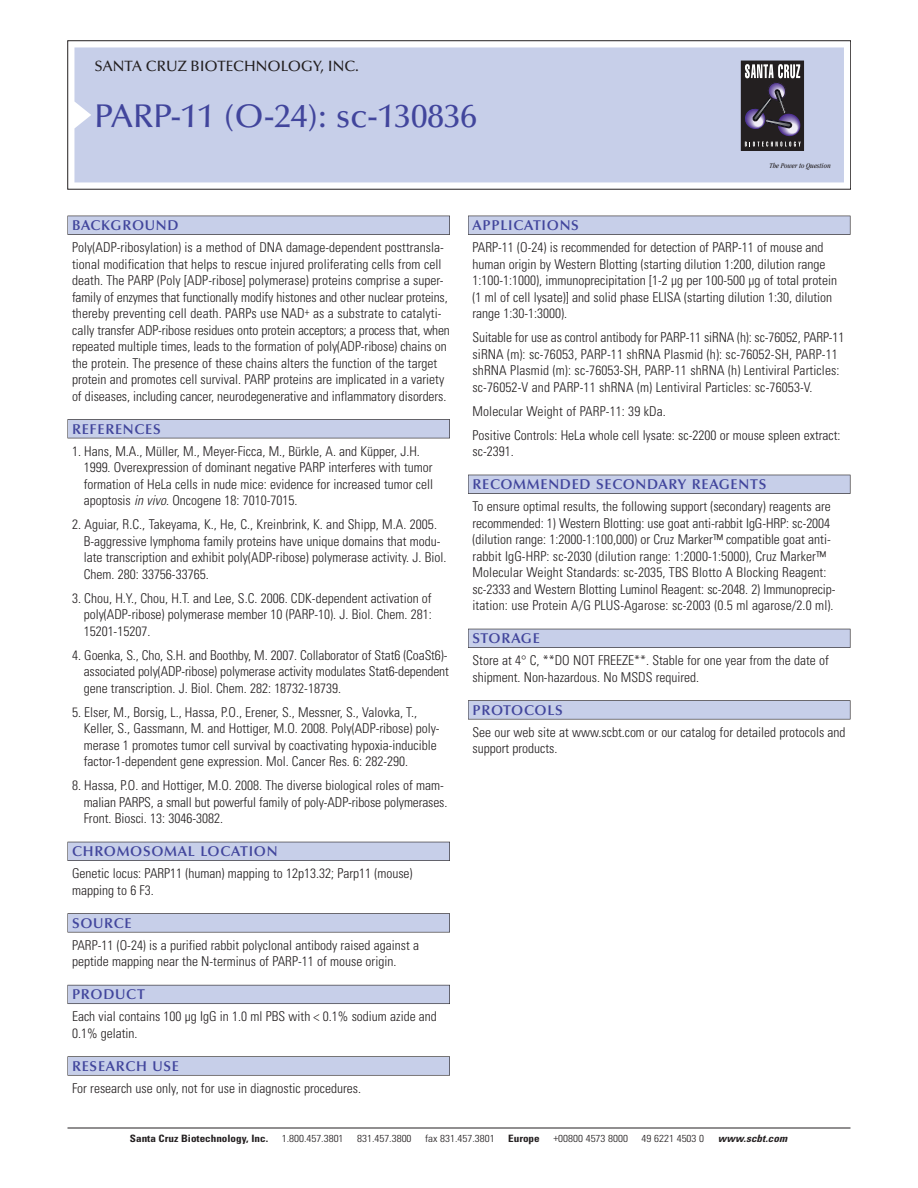
<style>
.page{position:relative;width:918px;height:1188px;background:#fff}
.page>*{position:absolute;margin:0;border:0;box-sizing:border-box;transform-origin:0 0}
.t1{font:500 33px "Optima";color:#41459c}
.t2{font:500 15px "Optima";color:#231f20}
.t3{font:600 14.25px "Optima";letter-spacing:.05em;color:#41459c}
.t4{font:300 condensed 13.5px/16.5px "Univers";color:#231f20}
.t5{font:300 condensed 10.2px "Univers";color:#231f20;scale:1.1 1}
.t6{font:700 condensed 10.2px "Univers";color:#231f20;scale:1.1 1}
.t7{font:italic 700 condensed 10.2px "Univers";color:#231f20;scale:1.1 1}
.t8{font:italic condensed 7.5px "Garamond";color:#231f20}
.s1{font-style:italic}
</style>
<div class="page">
<div style="left:74px;top:47px;width:770px;height:135px;background:#c7cfe9"></div>
<div style="left:741px;top:61px;width:62px;height:89px;background:#231f20"></div>
<div style="left:741px;top:61px;width:63px;height:90px;border:1px solid #231f20"></div>
<svg style="left:741px;top:64px;width:64px;height:83px"></svg>
<div style="left:68px;top:216px;width:382px;height:19px;background:#64636a"></div>
<div style="left:68px;top:216px;width:381px;height:18px;background:#c7cfe9"></div>
<div style="left:68px;top:419px;width:382px;height:19px;background:#64636a"></div>
<div style="left:68px;top:420px;width:381px;height:18px;background:#c7cfe9"></div>
<div style="left:68px;top:842px;width:382px;height:19px;background:#63636c"></div>
<div style="left:68px;top:842px;width:381px;height:18px;background:#c7cfe9"></div>
<div style="left:68px;top:913px;width:382px;height:19px;background:#6b696e"></div>
<div style="left:68px;top:914px;width:381px;height:18px;background:#c7cfe9"></div>
<div style="left:68px;top:985px;width:382px;height:19px;background:#696a75"></div>
<div style="left:68px;top:985px;width:381px;height:18px;background:#c7cfe9"></div>
<div style="left:68px;top:1056px;width:382px;height:20px;background:#767575"></div>
<div style="left:68px;top:1057px;width:381px;height:18px;background:#c7cfe9"></div>
<div style="left:468px;top:216px;width:382px;height:19px;background:#64636a"></div>
<div style="left:468px;top:216px;width:382px;height:18px;background:#c7cfe9"></div>
<div style="left:468px;top:475px;width:382px;height:19px;background:#62626a"></div>
<div style="left:468px;top:475px;width:382px;height:18px;background:#c7cfe9"></div>
<div style="left:468px;top:629px;width:382px;height:19px;background:#63636c"></div>
<div style="left:468px;top:629px;width:382px;height:18px;background:#c7cfe9"></div>
<div style="left:468px;top:700px;width:382px;height:19px;background:#6b696e"></div>
<div style="left:468px;top:701px;width:382px;height:18px;background:#c7cfe9"></div>
<hr style="left:68px;top:1128px;width:782px;height:1px;background:#231f20">
<p class="t2" style="left:94px;top:60px;width:266px">SANTA CRUZ BIOTECHNOLOGY, INC.</p>
<h1 class="t1" style="left:94px;top:102px;width:384px">PARP-11 (O-24): sc-130836</h1>
<p class="t8" style="left:769px;top:163px;width:63px">The Power to Question</p>
<p class="t3" style="left:72px;top:219px;width:108px">BACKGROUND</p>
<p class="t4" style="left:72px;top:240px;width:379px">Poly(ADP-ribosylation) is a method of DNA damage-dependent posttransla&shy;tional modification that helps to rescue injured proliferating cells from cell death. The PARP (Poly [ADP-ribose] polymerase) proteins comprise a super&shy;family of enzymes that functionally modify histones and other nuclear proteins, thereby preventing cell death. PARPs use NAD<sup>+</sup> as a substrate to catalyti&shy;cally transfer ADP-ribose residues onto protein acceptors; a process that, when repeated multiple times, leads to the formation of poly(ADP-ribose) chains on the protein. The presence of these chains alters the function of the target protein and promotes cell survival. PARP proteins are implicated in a variety of diseases, including cancer, neurodegenerative and inflammatory disorders.</p>
<p class="t3" style="left:72px;top:423px;width:90px">REFERENCES</p>
<p class="t4" style="left:84px;top:444px;width:351px;text-indent:-12px">1. Hans, M.A., Müller, M., Meyer-Ficca, M., Bürkle, A. and Küpper, J.H.<br>1999. Overexpression of dominant negative PARP interferes with tumor formation of HeLa cells in nude mice: evidence for increased tumor cell apoptosis <span class="s1">in vivo</span>. Oncogene 18: 7010-7015.</p>
<p class="t4" style="left:84px;top:517px;width:364px;text-indent:-12px">2. Aguiar, R.C., Takeyama, K., He, C., Kreinbrink, K. and Shipp, M.A. 2005.<br>B-aggressive lymphoma family proteins have unique domains that modu&shy;late transcription and exhibit poly(ADP-ribose) polymerase activity. J. Biol.<br>Chem. 280: 33756-33765.</p>
<p class="t4" style="left:84px;top:591px;width:350px;text-align:justify;text-indent:-12px">3. Chou, H.Y., Chou, H.T. and Lee, S.C. 2006. CDK-dependent activation of poly(ADP-ribose) polymerase member 10 (PARP-10). J. Biol. Chem. 281:<br>15201-15207.</p>
<p class="t4" style="left:84px;top:648px;width:367px;text-align:justify;text-indent:-12px">4. Goenka, S., Cho, S.H. and Boothby, M. 2007. Collaborator of Stat6 (CoaSt6)- associated poly(ADP-ribose) polymerase activity modulates Stat6-dependent gene transcription. J. Biol. Chem. 282: 18732-18739.</p>
<p class="t4" style="left:84px;top:705px;width:357px;text-indent:-12px">5. Elser, M., Borsig, L., Hassa, P.O., Erener, S., Messner, S., Valovka, T., Keller, S., Gassmann, M. and Hottiger, M.O. 2008. Poly(ADP-ribose) poly&shy;merase 1 promotes tumor cell survival by coactivating hypoxia-inducible factor-1-dependent gene expression. Mol. Cancer Res. 6: 282-290.</p>
<p class="t4" style="left:84px;top:778px;width:365px;text-indent:-12px">8. Hassa, P.O. and Hottiger, M.O. 2008. The diverse biological roles of mam&shy;malian PARPS, a small but powerful family of poly-ADP-ribose polymerases.<br>Front. Biosci. 13: 3046-3082.</p>
<p class="t3" style="left:72px;top:845px;width:207px">CHROMOSOMAL LOCATION</p>
<p class="t4" style="left:72px;top:867px;width:342px">Genetic locus: PARP11 (human) mapping to 12p13.32; Parp11 (mouse) mapping to 6 F3.</p>
<p class="t3" style="left:72px;top:917px;width:61px">SOURCE</p>
<p class="t4" style="left:72px;top:938px;width:349px">PARP-11 (O-24) is a purified rabbit polyclonal antibody raised against a peptide mapping near the N-terminus of PARP-11 of mouse origin.</p>
<p class="t3" style="left:72px;top:988px;width:74px">PRODUCT</p>
<p class="t4" style="left:72px;top:1010px;width:366px">Each vial contains 100 µg IgG in 1.0 ml PBS with &lt; 0.1% sodium azide and<br>0.1% gelatin.</p>
<p class="t3" style="left:72px;top:1060px;width:109px">RESEARCH USE</p>
<p class="t4" style="left:72px;top:1081px;width:290px">For research use only, not for use in diagnostic procedures.</p>
<p class="t3" style="left:473px;top:219px;width:108px">APPLICATIONS</p>
<p class="t4" style="left:473px;top:240px;width:366px">PARP-11 (O-24) is recommended for detection of PARP-11 of mouse and human origin by Western Blotting (starting dilution 1:200, dilution range 1:100-1:1000), immunoprecipitation [1-2 µg per 100-500 µg of total protein (1 ml of cell lysate)] and solid phase ELISA (starting dilution 1:30, dilution range 1:30-1:3000).</p>
<p class="t4" style="left:473px;top:330px;width:373px">Suitable for use as control antibody for PARP-11 siRNA (h): sc-76052, PARP-11 siRNA (m): sc-76053, PARP-11 shRNA Plasmid (h): sc-76052-SH, PARP-11 shRNA Plasmid (m): sc-76053-SH, PARP-11 shRNA (h) Lentiviral Particles: sc-76052-V and PARP-11 shRNA (m) Lentiviral Particles: sc-76053-V.</p>
<p class="t4" style="left:473px;top:400px;width:370px;line-height:24px">Molecular Weight of PARP-11: 39 kDa.<br>Positive Controls: HeLa whole cell lysate: sc-2200 or mouse spleen extract:</p>
<p class="t4" style="left:473px;top:444px;width:43px">sc-2391.</p>
<p class="t3" style="left:473px;top:478px;width:295px">RECOMMENDED SECONDARY REAGENTS</p>
<p class="t4" style="left:473px;top:499px;width:364px">To ensure optimal results, the following support (secondary) reagents are recommended: 1) Western Blotting: use goat anti-rabbit IgG-HRP: sc-2004 (dilution range: 1:2000-1:100,000) or Cruz Marker™ compatible goat anti&shy;rabbit IgG-HRP: sc-2030 (dilution range: 1:2000-1:5000), Cruz Marker™ Molecular Weight Standards: sc-2035, TBS Blotto A Blocking Reagent: sc-2333 and Western Blotting Luminol Reagent: sc-2048. 2) Immunoprecip&shy;itation: use Protein A/G PLUS-Agarose: sc-2003 (0.5 ml agarose/2.0 ml).</p>
<p class="t3" style="left:473px;top:632px;width:69px">STORAGE</p>
<p class="t4" style="left:473px;top:654px;width:358px">Store at 4° C, **DO NOT FREEZE**. Stable for one year from the date of shipment. Non-hazardous. No MSDS required.</p>
<p class="t3" style="left:473px;top:704px;width:92px">PROTOCOLS</p>
<p class="t4" style="left:473px;top:725px;width:375px">See our web site at www.scbt.com or our catalog for detailed protocols and support products.</p>
<p class="t6" style="left:130px;top:1135px;width:127px">Santa Cruz Biotechnology, Inc.</p>
<p class="t5" style="left:282px;top:1135px;width:58px">1.800.457.3801</p>
<p class="t5" style="left:357px;top:1135px;width:51px">831.457.3800</p>
<p class="t5" style="left:425px;top:1135px;width:65px">fax 831.457.3801</p>
<p class="t6" style="left:508px;top:1135px;width:30px">Europe</p>
<p class="t5" style="left:553px;top:1135px;width:69px">+00800 4573 8000</p>
<p class="t5" style="left:642px;top:1135px;width:58px">49 6221 4503 0</p>
<p class="t7" style="left:718px;top:1135px;width:67px">www.scbt.com</p>
</div>
